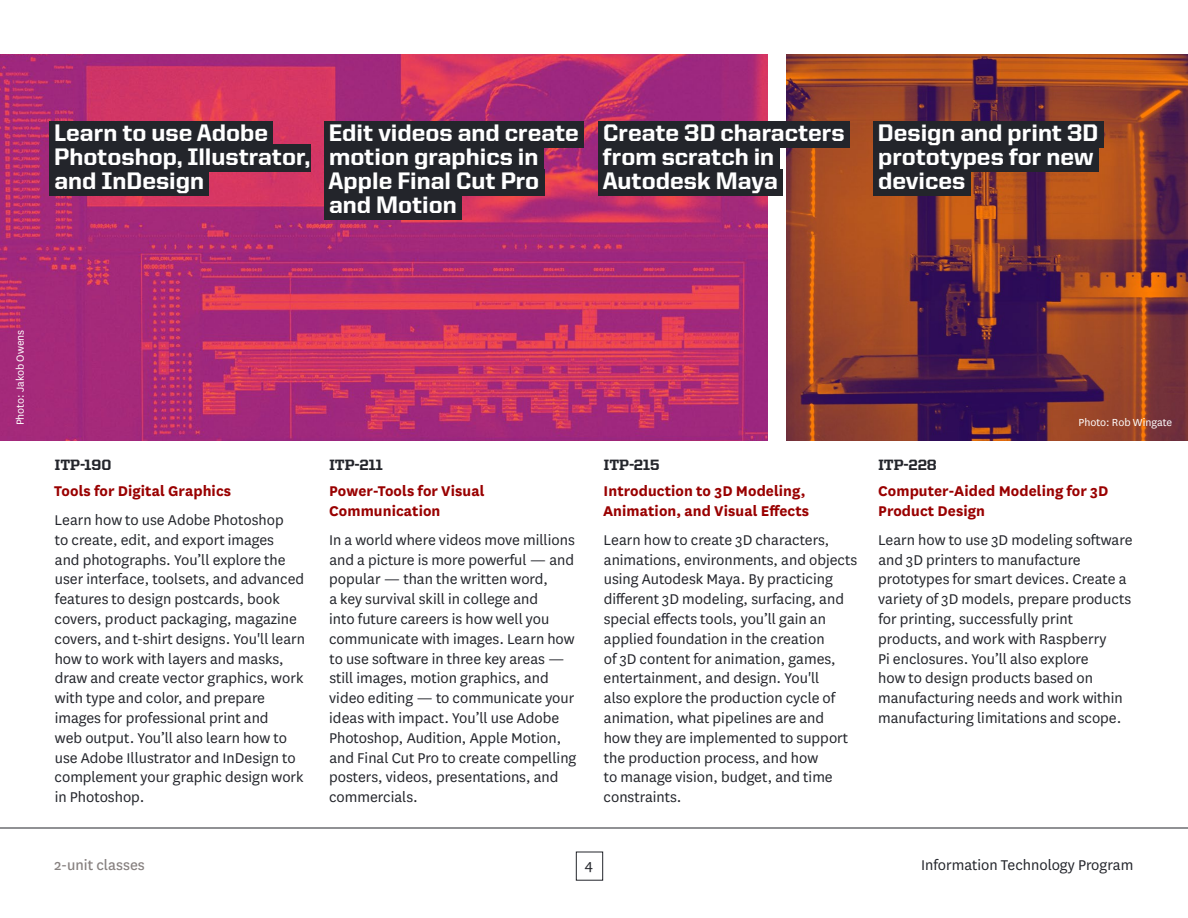
<style>
.page{position:relative;width:1188px;height:918px;background:#fff}
.page>*{position:absolute;margin:0;border:0;box-sizing:border-box;transform-origin:0 0}
.Callout{font:800 24px "United Sans Reg";color:#fff}
.t1{font:16.5px/19.8px "National";color:#23252b}
.Course_Title{font:700 16.5px/19.8px "National";letter-spacing:.005em;color:#900}
.t2{font:16.5px "National";color:#878180}
.Course_ID{font:800 15px "United Serif Reg";color:#23252b}
.t3{font:12px "National";color:#fff}
</style>
<div class="page">
<img style="left:0;top:54px;width:768px;height:387px">
<img style="left:786px;top:54px;width:402px;height:387px">
<div style="left:49px;top:121px;width:224px;height:27px;background:#23252b"></div>
<div style="left:49px;top:145px;width:262px;height:27px;background:#23252b"></div>
<div style="left:49px;top:169px;width:160px;height:27px;background:#23252b"></div>
<div style="left:873px;top:121px;width:230px;height:27px;background:#23252b"></div>
<div style="left:873px;top:145px;width:225px;height:27px;background:#23252b"></div>
<div style="left:873px;top:169px;width:97px;height:27px;background:#23252b"></div>
<div style="left:598px;top:121px;width:252px;height:27px;background:#23252b"></div>
<div style="left:598px;top:145px;width:182px;height:27px;background:#23252b"></div>
<div style="left:598px;top:169px;width:185px;height:27px;background:#23252b"></div>
<div style="left:324px;top:121px;width:260px;height:27px;background:#23252b"></div>
<div style="left:324px;top:145px;width:219px;height:27px;background:#23252b"></div>
<div style="left:324px;top:169px;width:220px;height:27px;background:#23252b"></div>
<div style="left:324px;top:193px;width:138px;height:27px;background:#23252b"></div>
<div style="left:576px;top:852px;width:27px;height:29px;border:1px solid #23252b"></div>
<hr style="left:0;top:828px;width:1188px;height:1px;background:#23252b">
<p class="Callout" style="left:54px;top:119px;width:215px">Learn to use Adobe</p>
<p class="Callout" style="left:54px;top:143px;width:257px">Photoshop, Illustrator,</p>
<p class="Callout" style="left:54px;top:167px;width:151px">and InDesign</p>
<p class="Callout" style="left:329px;top:119px;width:252px">Edit videos and create</p>
<p class="Callout" style="left:329px;top:143px;width:211px">motion graphics in</p>
<p class="Callout" style="left:329px;top:167px;width:212px">Apple Final Cut Pro</p>
<p class="Callout" style="left:329px;top:191px;width:129px">and Motion</p>
<p class="Callout" style="left:603px;top:119px;width:243px">Create 3D characters</p>
<p class="Callout" style="left:603px;top:143px;width:173px">from scratch in</p>
<p class="Callout" style="left:603px;top:167px;width:177px">Autodesk Maya</p>
<p class="Callout" style="left:878px;top:119px;width:222px">Design and print 3D</p>
<p class="Callout" style="left:878px;top:143px;width:217px">prototypes for new</p>
<p class="Callout" style="left:878px;top:167px;width:89px">devices</p>
<p class="t3" style="left:13px;top:425px;width:97px;rotate:-90deg">Photo: Jakob Owens</p>
<p class="Course_ID" style="left:55px;top:457px;width:58px">ITP-190</p>
<p class="Course_Title" style="left:54px;top:480px;width:178px">Tools for Digital Graphics</p>
<p class="t1" style="left:55px;top:509px;width:252px">Learn how to use Adobe Photoshop<br>to create, edit, and export images<br>and photographs. You’ll explore the user interface, toolsets, and advanced features to design postcards, book covers, product packaging, magazine covers, and t-shirt designs. You'll learn how to work with layers and masks, draw and create vector graphics, work with type and color, and prepare images for professional print and<br>web output. You’ll also learn how to use Adobe Illustrator and InDesign to complement your graphic design work in Photoshop.</p>
<p class="Course_ID" style="left:329px;top:457px;width:55px">ITP-211</p>
<p class="Course_Title" style="left:329px;top:480px;width:157px">Power-Tools for Visual<br>Communication</p>
<p class="t1" style="left:329px;top:529px;width:249px">In a world where videos move millions and a picture is more powerful — and popular — than the written word,<br>a key survival skill in college and<br>into future careers is how well you communicate with images. Learn how to use software in three key areas — still images, motion graphics, and video editing — to communicate your ideas with impact. You’ll use Adobe Photoshop, Audition, Apple Motion, and Final Cut Pro to create compelling posters, videos, presentations, and commercials.</p>
<p class="Course_ID" style="left:604px;top:457px;width:57px">ITP-215</p>
<p class="Course_Title" style="left:603px;top:480px;width:208px">Introduction to 3D Modeling,<br>Animation, and Visual Effects</p>
<p class="t1" style="left:604px;top:529px;width:255px">Learn how to create 3D characters, animations, environments, and objects using Autodesk Maya. By practicing different 3D modeling, surfacing, and special effects tools, you’ll gain an applied foundation in the creation<br>of 3D content for animation, games, entertainment, and design. You'll<br>also explore the production cycle of animation, what pipelines are and<br>how they are implemented to support the production process, and how<br>to manage vision, budget, and time constraints.</p>
<p class="t3" style="left:1079px;top:415px;width:95px">Photo: Rob Wingate</p>
<p class="Course_ID" style="left:878px;top:457px;width:60px">ITP-228</p>
<p class="Course_Title" style="left:878px;top:480px;width:232px">Computer-Aided Modeling for 3D<br>Product Design</p>
<p class="t1" style="left:878px;top:529px;width:256px">Learn how to use 3D modeling software and 3D printers to manufacture prototypes for smart devices. Create a variety of 3D models, prepare products for printing, successfully print products, and work with Raspberry<br>Pi enclosures. You’ll also explore<br>how to design products based on manufacturing needs and work within manufacturing limitations and scope.</p>
<p class="t2" style="left:54px;top:854px;width:92px">2-unit classes</p>
<p class="t1" style="left:585px;top:855px;width:10px">4</p>
<p class="t1" style="left:921px;top:855px;width:214px">Information Technology Program</p>
</div>
